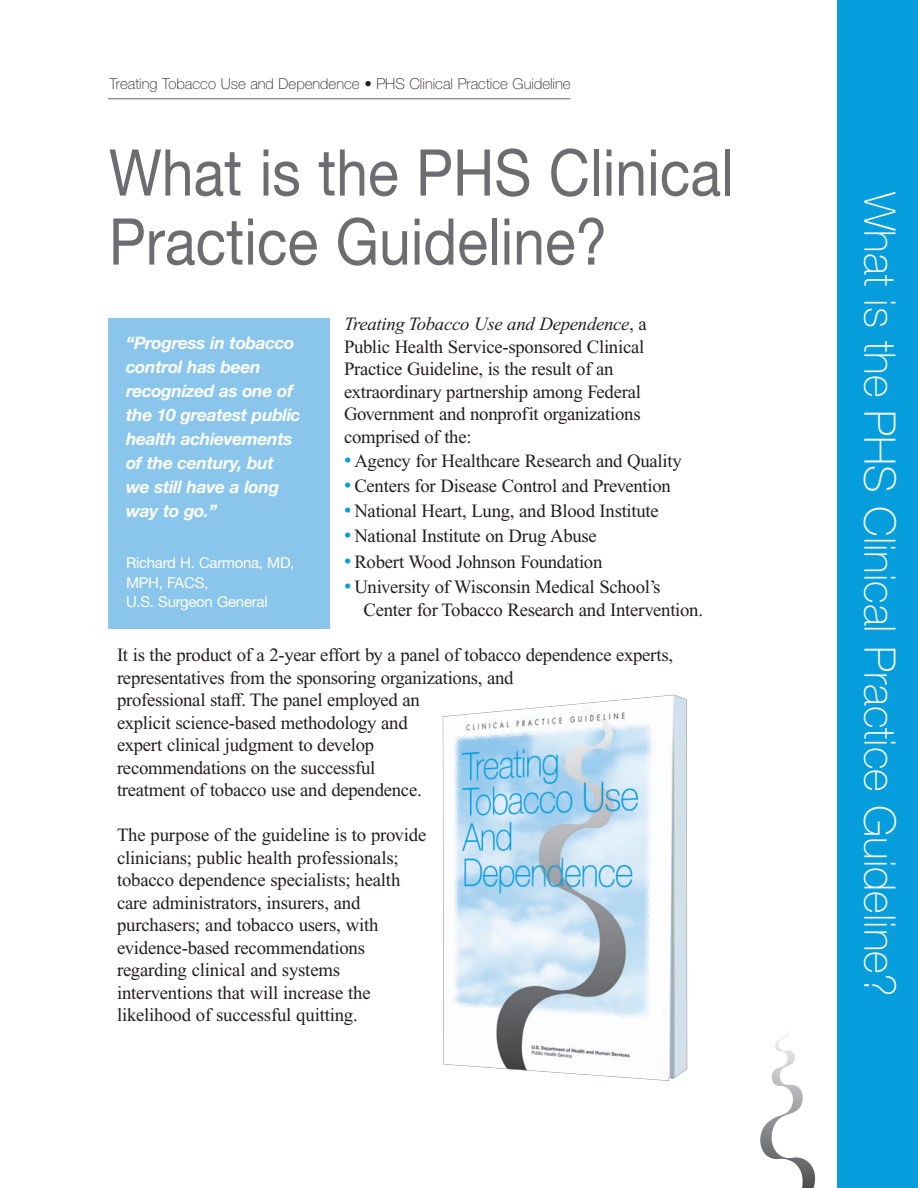
<style>
.page{position:relative;width:918px;height:1188px;background:#fff}
.page>*{position:absolute;margin:0;border:0;box-sizing:border-box;transform-origin:0 0}
.t1{font:64.5px/69px "Helvetica Neue";color:#6c6d70;scale:.89 1}
.t2{font:100 43.5px "Helvetica Neue";color:#fff}
.t3{font:18.75px/22.5px "Times";letter-spacing:-.015em;color:#231f20}
.t4{font:italic 700 17.25px/24px "Helvetica Neue";letter-spacing:-.015em;color:#fff}
.t5{font:100 15px "Helvetica Neue";color:#231f20}
.t6{font:15px/19.5px "Helvetica Neue";letter-spacing:-.015em;color:#fff}
.s1{font-style:italic}
.s2{font-size:21px;color:#069ddc}
</style>
<div class="page">
<hr style="left:108px;top:98px;width:462px;height:1px;background:#939598">
<div style="left:837px;top:0;width:81px;height:1188px;background:#069ddc"></div>
<div style="left:108px;top:318px;width:221px;height:311px;background:#8ac5eb"></div>
<svg style="left:760px;top:1037px;width:55px;height:151px"></svg>
<svg style="left:443px;top:695px;width:244px;height:386px"></svg>
<p class="t5" style="left:110px;top:78px;width:463px">Treating Tobacco Use and Dependence • PHS Clinical Practice Guideline</p>
<h1 class="t1" style="left:109px;top:144px;width:704px">What is the PHS Clinical<br>Practice Guideline?</h1>
<p class="t3" style="left:344px;top:315px;width:304px"><span class="s1">Treating Tobacco Use and Dependence</span>, a Public Health Service-sponsored Clinical Practice Guideline, is the result of an extraordinary partnership among Federal Government and nonprofit organizations comprised of the:</p>
<p class="t3" style="left:344px;top:451px;width:339px"><span class="s2">•</span> Agency for Healthcare Research and Quality</p>
<p class="t3" style="left:344px;top:476px;width:328px"><span class="s2">•</span> Centers for Disease Control and Prevention</p>
<p class="t3" style="left:344px;top:501px;width:316px"><span class="s2">•</span> National Heart, Lung, and Blood Institute</p>
<p class="t3" style="left:344px;top:527px;width:254px"><span class="s2">•</span> National Institute on Drug Abuse</p>
<p class="t3" style="left:344px;top:552px;width:260px"><span class="s2">•</span> Robert Wood Johnson Foundation</p>
<p class="t3" style="left:364px;top:576px;width:341px;line-height:23.7px;text-indent:-20px"><span class="s2">•</span> University of Wisconsin Medical School’s<br>Center for Tobacco Research and Intervention.</p>
<p class="t3" style="left:117px;top:646px;width:558px">It is the product of a 2-year effort by a panel of tobacco dependence experts, representatives from the sponsoring organizations, and<br>professional staff. The panel employed an<br>explicit science-based methodology and<br>expert clinical judgment to develop<br>recommendations on the successful<br>treatment of tobacco use and dependence.</p>
<p class="t3" style="left:117px;top:826px;width:311px">The purpose of the guideline is to provide clinicians; public health professionals; tobacco dependence specialists; health care administrators, insurers, and purchasers; and tobacco users, with evidence-based recommendations regarding clinical and systems interventions that will increase the likelihood of successful quitting.</p>
<p class="t4" style="left:126px;top:333px;width:176px">“Progress in tobacco control has been recognized as one of the 10 greatest public health achievements of the century, but we still have a long way to go.”</p>
<p class="t6" style="left:126px;top:554px;width:170px">Richard H. Carmona, MD,<br>MPH, FACS,<br>U.S. Surgeon General</p>
<h2 class="t2" style="left:895px;top:192px;width:806px;rotate:90deg">What is the PHS Clinical Practice Guideline?</h2>
</div>
